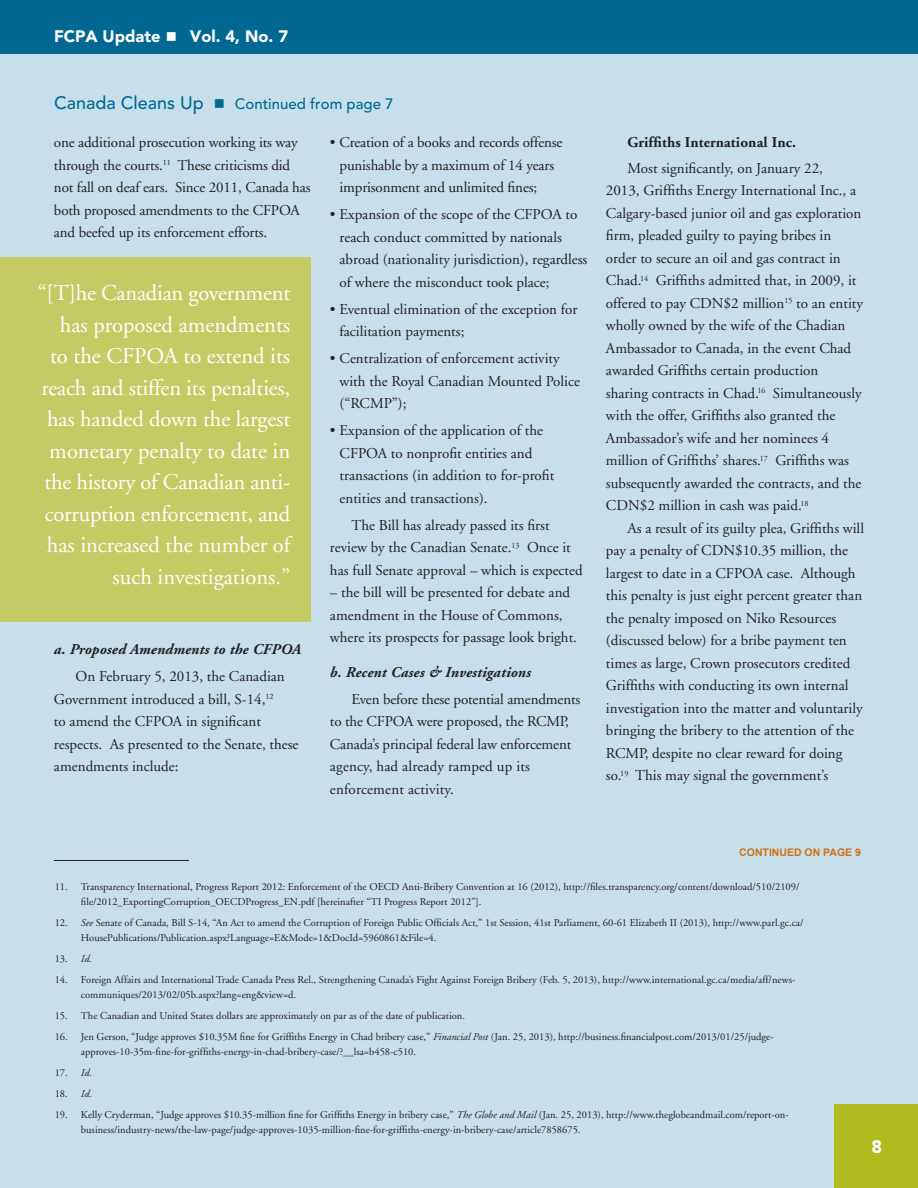
<style>
.page{position:relative;width:918px;height:1188px;background:#c7dfeb}
.page>*{position:absolute;margin:0;border:0;box-sizing:border-box;transform-origin:0 0}
.t1{font:22.5px/31.5px "Adobe Garamond";letter-spacing:-.005em;color:#fff;text-align:right}
.t2{font:900 18px "Avenir";color:#fff}
.t3{font:900 16.5px "Avenir";color:#fff}
.t4{font:15px/22.5px "Adobe Garamond";color:#231f20}
.t5{font:italic 700 15px "Adobe Garamond";letter-spacing:.01em;color:#231f20}
.t6{font:500 15px "Avenir";color:#006893}
.t7{font:700 15px "Adobe Garamond";letter-spacing:.01em;color:#231f20}
.t8{font:10.5px/15px "Adobe Garamond";color:#231f20}
.t9{font:700 10.5px "Arial";color:#d06f18}
.s1{font-size:18px}
.s2{font-style:italic}
</style>
<div class="page">
<div style="left:0;top:0;width:918px;height:54px;background:#006893"></div>
<div style="left:835px;top:1105px;width:83px;height:83px;background:#b0bb1d"></div>
<hr style="left:54px;top:860px;width:135px;height:1px;background:#231f20">
<div style="left:0;top:257px;width:310px;height:365px;background:#c5cb64"></div>
<p class="t3" style="left:54px;top:26px;width:236px">FCPA Update ■ Vol. 4, No. 7</p>
<p class="t6" style="left:54px;top:95px;width:341px"><span class="s1">Canada Cleans Up</span> ■ Continued from page 7</p>
<p class="t4" style="left:54px;top:131px;width:258px">one additional prosecution working its way through the courts.<sup>11</sup> These criticisms did not fall on deaf ears. Since 2011, Canada has both proposed amendments to the CFPOA and beefed up its enforcement efforts.</p>
<p class="t4" style="left:340px;top:131px;width:224px;text-indent:-10px">• Creation of a books and records offense punishable by a maximum of 14 years imprisonment and unlimited fines;</p>
<p class="t4" style="left:340px;top:203px;width:249px;text-indent:-10px">• Expansion of the scope of the CFPOA to reach conduct committed by nationals abroad (nationality jurisdiction), regardless of where the misconduct took place;</p>
<p class="t4" style="left:340px;top:298px;width:239px;text-indent:-10px">• Eventual elimination of the exception for facilitation payments;</p>
<p class="t4" style="left:340px;top:347px;width:242px;text-indent:-10px">• Centralization of enforcement activity with the Royal Canadian Mounted Police (“RCMP”);</p>
<p class="t4" style="left:340px;top:419px;width:216px;text-indent:-10px">• Expansion of the application of the CFPOA to nonprofit entities and transactions (in addition to for-profit entities and transactions).</p>
<p class="t4" style="left:330px;top:514px;width:254px;text-indent:22px">The Bill has already passed its first review by the Canadian Senate.<sup>13</sup> Once it has full Senate approval – which is expected</p>
<p class="t4" style="left:330px;top:581px;width:249px">– the bill will be presented for debate and amendment in the House of Commons, where its prospects for passage look bright.</p>
<p class="t5" style="left:330px;top:664px;width:203px">b. Recent Cases &amp; Investigations</p>
<p class="t4" style="left:330px;top:688px;width:252px;text-indent:22px">Even before these potential amendments to the CFPOA were proposed, the RCMP, Canada’s principal federal law enforcement agency, had already ramped up its enforcement activity.</p>
<p class="t1" style="left:38px;top:278px;width:254px">“[T]he Canadian government has proposed amendments to the CFPOA to extend its reach and stiffen its penalties, has handed down the largest monetary penalty to date in the history of Canadian anti&shy;corruption enforcement, and has increased the number of such investigations.”</p>
<p class="t5" style="left:54px;top:641px;width:249px">a. Proposed Amendments to the CFPOA</p>
<p class="t4" style="left:54px;top:665px;width:246px;text-indent:22px">On February 5, 2013, the Canadian Government introduced a bill, S-14,<sup>12<br></sup>to amend the CFPOA in significant respects. As presented to the Senate, these amendments include:</p>
<p class="t7" style="left:628px;top:134px;width:170px">Griffiths International Inc.</p>
<p class="t4" style="left:606px;top:157px;width:259px;text-indent:22px">Most significantly, on January 22,<br>2013, Griffiths Energy International Inc., a Calgary-based junior oil and gas exploration firm, pleaded guilty to paying bribes in order to secure an oil and gas contract in Chad.<sup>14</sup> Griffiths admitted that, in 2009, it offered to pay CDN$2 million<sup>15</sup> to an entity wholly owned by the wife of the Chadian Ambassador to Canada, in the event Chad awarded Griffiths certain production sharing contracts in Chad.<sup>16</sup> Simultaneously with the offer, Griffiths also granted the Ambassador’s wife and her nominees 4 million of Griffiths’ shares.<sup>17</sup> Griffiths was subsequently awarded the contracts, and the CDN$2 million in cash was paid.<sup>18</sup></p>
<p class="t4" style="left:606px;top:517px;width:260px;text-indent:22px">As a result of its guilty plea, Griffiths will pay a penalty of CDN$10.35 million, the largest to date in a CFPOA case. Although this penalty is just eight percent greater than the penalty imposed on Niko Resources (discussed below) for a bribe payment ten times as large, Crown prosecutors credited Griffiths with conducting its own internal investigation into the matter and voluntarily bringing the bribery to the attention of the RCMP, despite no clear reward for doing so.<sup>19</sup> This may signal the government’s</p>
<p class="t9" style="left:739px;top:845px;width:123px">CONTINUED ON PAGE 9</p>
<p class="t8" style="left:81px;top:879px;width:720px;text-indent:-26px">11. Transparency International, Progress Report 2012: Enforcement of the OECD Anti-Bribery Convention at 16 (2012), http://files.transparency.org/content/download/510/2109/ file/2012_ExportingCorruption_OECDProgress_EN.pdf [hereinafter “TI Progress Report 2012”].</p>
<p class="t8" style="left:81px;top:915px;width:724px;text-indent:-26px">12. <span class="s2">See</span> Senate of Canada, Bill S-14, “An Act to amend the Corruption of Foreign Public Officials Act,” 1st Session, 41st Parliament, 60-61 Elizabeth II (2013), http://www.parl.gc.ca/<br>HousePublications/Publication.aspx?Language=E&amp;Mode=1&amp;DocId=5960861&amp;File=4.</p>
<p class="t8" style="left:55px;top:951px;width:39px">13. <span class="s2">Id.</span></p>
<p class="t8" style="left:81px;top:972px;width:716px;text-indent:-26px">14. Foreign Affairs and International Trade Canada Press Rel., Strengthening Canada’s Fight Against Foreign Bribery (Feb. 5, 2013), http://www.international.gc.ca/media/aff/news&shy;communiques/2013/02/05b.aspx?lang=eng&amp;view=d.</p>
<p class="t8" style="left:55px;top:1009px;width:412px">15. The Canadian and United States dollars are approximately on par as of the date of publication.</p>
<p class="t8" style="left:81px;top:1030px;width:694px;text-indent:-26px">16. Jen Gerson, “Judge approves $10.35M fine for Griffiths Energy in Chad bribery case,” <span class="s2">Financial Post</span> (Jan. 25, 2013), http://business.financialpost.com/2013/01/25/judge&shy;approves-10-35m-fine-for-griffiths-energy-in-chad-bribery-case/?__lsa=b458-c510.</p>
<p class="t8" style="left:55px;top:1066px;width:39px">17. <span class="s2">Id.</span></p>
<p class="t8" style="left:55px;top:1087px;width:39px">18. <span class="s2">Id.</span></p>
<p class="t8" style="left:81px;top:1108px;width:709px;text-indent:-26px">19. Kelly Cryderman, “Judge approves $10.35-million fine for Griffiths Energy in bribery case,” <span class="s2">The Globe and Mail</span> (Jan. 25, 2013), http://www.theglobeandmail.com/report-on&shy;business/industry-news/the-law-page/judge-approves-1035-million-fine-for-griffiths-energy-in-bribery-case/article7858675.</p>
<p class="t2" style="left:871px;top:1136px;width:12px">8</p>
</div>
